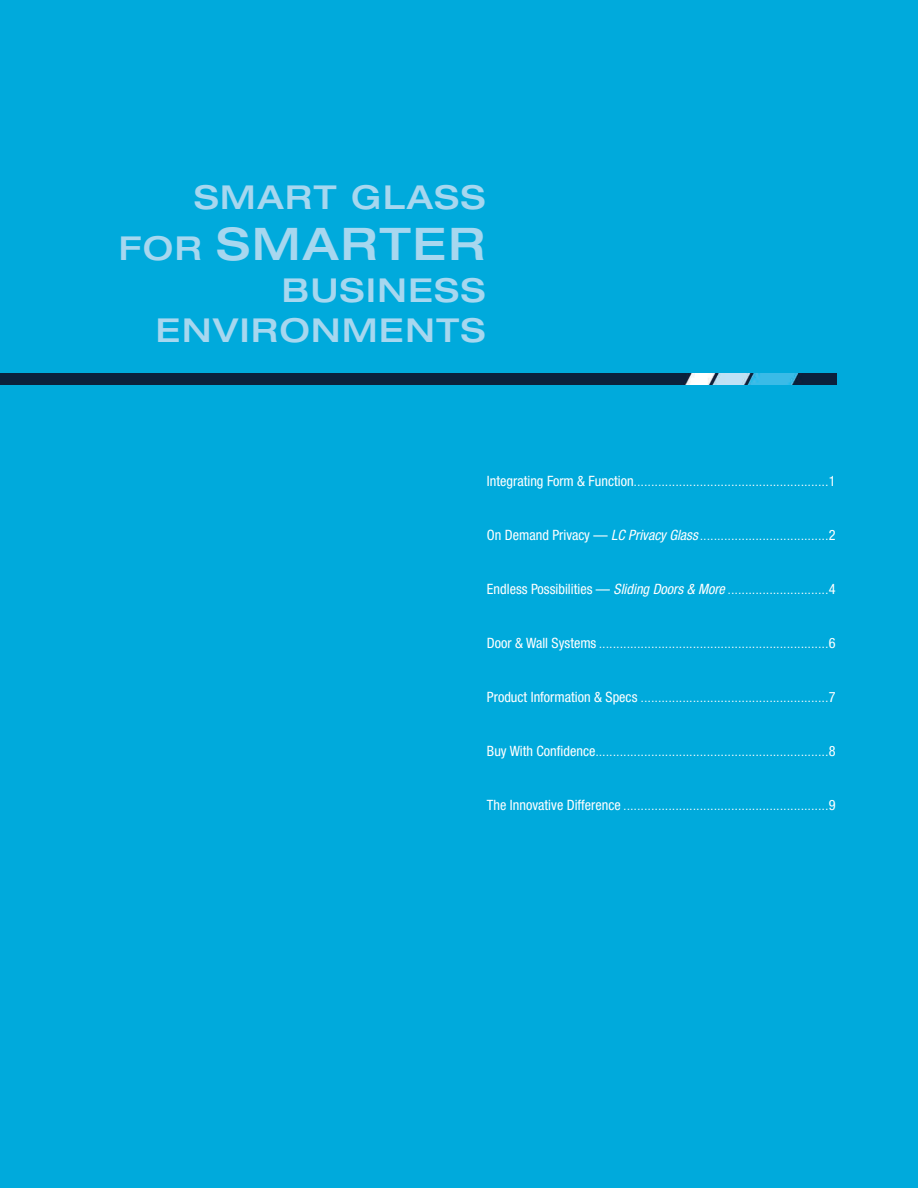
<style>
.page{position:relative;width:918px;height:1188px;background:#00aadc}
.page>*{position:absolute;margin:0;border:0;box-sizing:border-box;transform-origin:0 0}
.t1{font:500 expanded 45px "Helvetica Neue";letter-spacing:.05em;color:#a7d7ef}
.t2{font:500 expanded 33px "Helvetica Neue";letter-spacing:.05em;color:#a7d7ef}
.t3{font:condensed 12px "Helvetica Neue";color:#fff}
.s1{font-size:33px}
.s2{font-size:14.25px}
.s3{font-style:italic;font-size:14.25px}
</style>
<div class="page">
<img style="left:0;top:374px;width:837px;height:11px">
<p class="t2" style="left:194px;top:185px;width:292px">SMART GLASS</p>
<p class="t1" style="left:119px;top:227px;width:368px"><span class="s1">FOR</span> SMARTER</p>
<p class="t2" style="left:282px;top:278px;width:205px">BUSINESS</p>
<p class="t2" style="left:156px;top:318px;width:331px">ENVIRONMENTS</p>
<p class="t3" style="left:487px;top:478px;width:350px"><span class="s2">Integrating Form &amp; Function</span>........................................................<span class="s2">1</span></p>
<p class="t3" style="left:487px;top:532px;width:350px"><span class="s2">On Demand Privacy —</span> <span class="s3">LC Privacy Glass</span>.....................................<span class="s2">2</span></p>
<p class="t3" style="left:487px;top:586px;width:350px"><span class="s2">Endless Possibilities —</span> <span class="s3">Sliding Doors &amp; More</span>.............................<span class="s2">4</span></p>
<p class="t3" style="left:487px;top:640px;width:350px"><span class="s2">Door &amp; Wall Systems</span> ..................................................................<span class="s2">6</span></p>
<p class="t3" style="left:487px;top:694px;width:350px"><span class="s2">Product Information &amp; Specs</span> ......................................................<span class="s2">7</span></p>
<p class="t3" style="left:487px;top:748px;width:350px"><span class="s2">Buy With Confidence</span>...................................................................<span class="s2">8</span></p>
<p class="t3" style="left:487px;top:802px;width:350px"><span class="s2">The Innovative Difference</span> ...........................................................<span class="s2">9</span></p>
</div>
